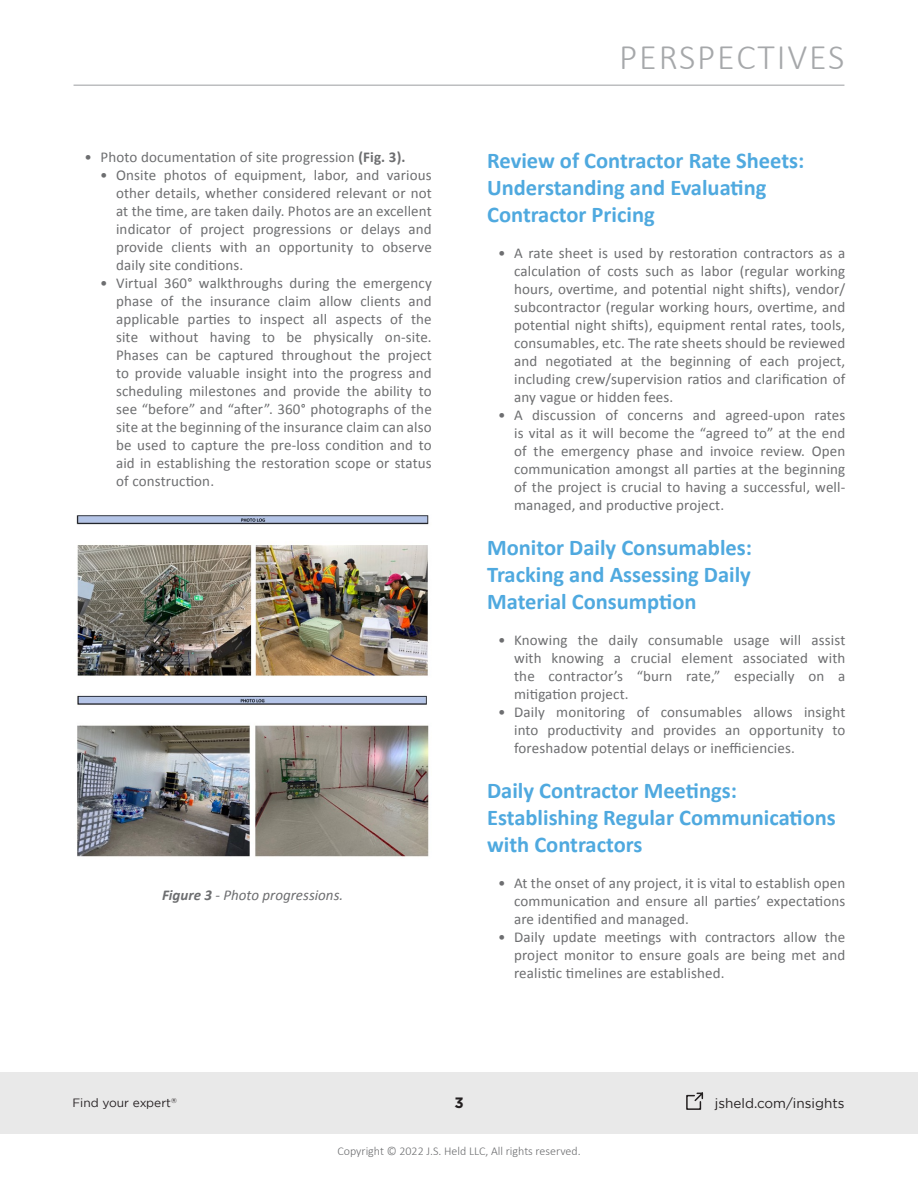
<style>
.page{position:relative;width:918px;height:1188px;background:#fff}
.page>*{position:absolute;margin:0;border:0;box-sizing:border-box;transform-origin:0 0}
.t1{font:300 36px "Calibri";letter-spacing:.05em;color:#a6a8aa}
.Subtitles{font:700 22.5px/27px "Calibri";color:#4fa9df}
.t2{font:15px/18px "Calibri";letter-spacing:.01em;color:#6d6e70;text-align:justify}
.t3{font:italic 15px "Calibri";color:#6d6e70}
.t4{font:700 15px "Gotham";color:#231f20}
.t5{font:13.5px "Gotham";color:#231f20}
.t6{font:300 12px "Calibri";color:#6d6e70}
.t7{font:12px "Gotham";color:#241f21}
.t8{font:7.05px "Gotham";color:#241f21}
.s1{font-weight:700}
</style>
<div class="page">
<div style="left:0;top:1072px;width:918px;height:62px;background:#e9e9e9"></div>
<hr style="left:74px;top:85px;width:770px;height:1px;background:#a6a8ab">
<svg style="left:686px;top:1092px;width:18px;height:18px"></svg>
<img style="left:76px;top:515px;width:353px;height:342px">
<p class="t2" style="left:85px;top:147px;width:322px">• Photo documentation of site progression <span class="s1">(Fig. 3).</span></p>
<p class="t2" style="left:116px;top:165px;width:317px;text-indent:-16px">• Onsite photos of equipment, labor, and various other details, whether considered relevant or not at the time, are taken daily. Photos are an excellent indicator of project progressions or delays and provide clients with an opportunity to observe daily site conditions.</p>
<p class="t2" style="left:116px;top:273px;width:317px;text-indent:-16px">• Virtual 360° walkthroughs during the emergency phase of the insurance claim allow clients and applicable parties to inspect all aspects of the site without having to be physically on-site.<br>Phases can be captured throughout the project to provide valuable insight into the progress and scheduling milestones and provide the ability to see “before” and “after”. 360° photographs of the site at the beginning of the insurance claim can also be used to capture the pre-loss condition and to aid in establishing the restoration scope or status of construction.</p>
<p class="t3" style="left:162px;top:885px;width:183px"><span class="s1">Figure 3</span> - Photo progressions.</p>
<h1 class="t1" style="left:619px;top:35px;width:227px">PERSPECTIVES</h1>
<p class="Subtitles" style="left:487px;top:147px;width:319px">Review of Contractor Rate Sheets:<br>Understanding and Evaluating<br>Contractor Pricing</p>
<p class="t2" style="left:514px;top:243px;width:333px;text-indent:-16px">• A rate sheet is used by restoration contractors as a calculation of costs such as labor (regular working hours, overtime, and potential night shifts), vendor/ subcontractor (regular working hours, overtime, and potential night shifts), equipment rental rates, tools, consumables, etc. The rate sheets should be reviewed and negotiated at the beginning of each project, including crew/supervision ratios and clarification of any vague or hidden fees.</p>
<p class="t2" style="left:514px;top:405px;width:333px;text-indent:-16px">• A discussion of concerns and agreed-upon rates is vital as it will become the “agreed to” at the end of the emergency phase and invoice review. Open communication amongst all parties at the beginning of the project is crucial to having a successful, well&shy;managed, and productive project.</p>
<p class="Subtitles" style="left:487px;top:534px;width:266px;text-align:justify">Monitor Daily Consumables:<br>Tracking and Assessing Daily Material Consumption</p>
<p class="t2" style="left:514px;top:630px;width:333px;text-indent:-16px">• Knowing the daily consumable usage will assist with knowing a crucial element associated with the contractor’s “burn rate,” especially on a mitigation project.</p>
<p class="t2" style="left:514px;top:702px;width:333px;text-indent:-16px">• Daily monitoring of consumables allows insight into productivity and provides an opportunity to foreshadow potential delays or inefficiencies.</p>
<p class="Subtitles" style="left:487px;top:777px;width:350px">Daily Contractor Meetings:<br>Establishing Regular Communications with Contractors</p>
<p class="t2" style="left:514px;top:873px;width:333px;text-indent:-16px">• At the onset of any project, it is vital to establish open communication and ensure all parties’ expectations are identified and managed.</p>
<p class="t2" style="left:514px;top:927px;width:333px;text-indent:-16px">• Daily update meetings with contractors allow the project monitor to ensure goals are being met and realistic timelines are established.</p>
<p class="t7" style="left:72px;top:1096px;width:100px">Find your expert</p>
<p class="t4" style="left:454px;top:1093px;width:11px">3</p>
<p class="t5" style="left:715px;top:1095px;width:131px">jsheld.com/insights</p>
<p class="t8" style="left:171px;top:1096px;width:7px">®</p>
<p class="t6" style="left:337px;top:1144px;width:245px">Copyright © 2022 J.S. Held LLC, All rights reserved.</p>
</div>
